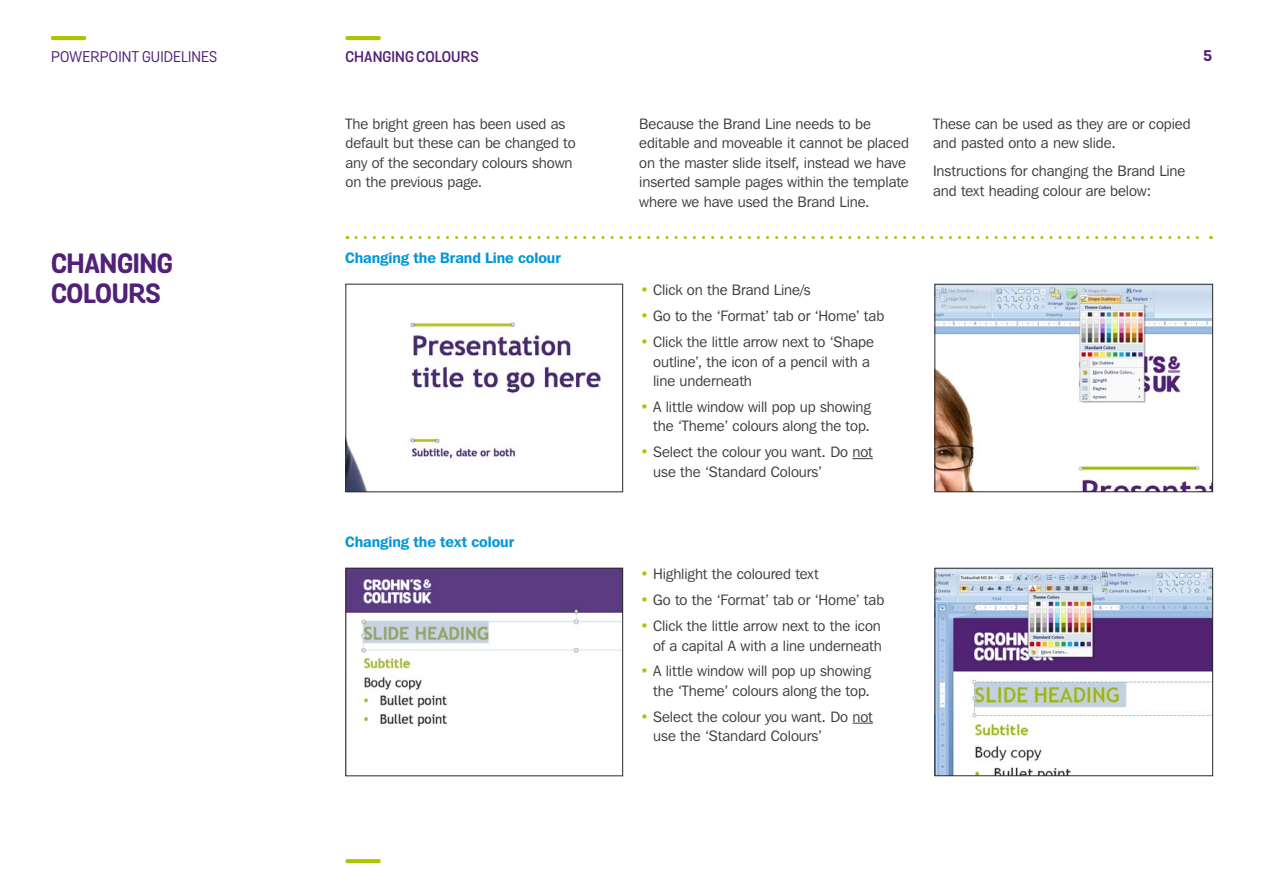
<style>
.page{position:relative;width:1263px;height:893px;background:#fff}
.page>*{position:absolute;margin:0;border:0;box-sizing:border-box;transform-origin:0 0}
.t1{font:700 27px/30px "Grota Sans Alt Rounded";letter-spacing:-.015em;color:#512177}
.t2{font:15px/19.5px "Franklin Gothic IT Cby BT";letter-spacing:-.005em;color:#3c3c3b}
.t3{font:600 15px "Franklin Gothic IT Cby BT";letter-spacing:-.005em;color:#0097d8}
.t4{font:15px "Grota Sans Alt Rounded";letter-spacing:.005em;color:#512177}
.t5{font:600 15px "Grota Sans Alt Rounded";letter-spacing:.005em;color:#512177}
.t6{font:700 15px "Grota Sans Alt Rounded";color:#512177}
.s1{color:#aec402}
</style>
<div class="page">
<svg style="left:356px;top:236px;width:855px;height:3px"></svg>
<hr style="left:51px;top:36px;width:35px;height:4px;background:#aec402">
<svg style="left:345px;top:859px;width:36px;height:4px"></svg>
<img style="left:347px;top:322px;width:254px;height:168px">
<div style="left:345px;top:284px;width:278px;height:208px;border:1px solid #292929"></div>
<img style="left:347px;top:570px;width:274px;height:157px">
<div style="left:345px;top:568px;width:278px;height:208px;border:1px solid #292929"></div>
<svg style="left:852px;top:458px;width:21px;height:1px"></svg>
<svg style="left:852px;top:723px;width:21px;height:1px"></svg>
<img style="left:936px;top:286px;width:275px;height:204px">
<div style="left:934px;top:284px;width:279px;height:208px;border:1px solid #292929"></div>
<img style="left:936px;top:570px;width:275px;height:204px">
<div style="left:934px;top:568px;width:279px;height:208px;border:1px solid #292929"></div>
<hr style="left:345px;top:36px;width:36px;height:4px;background:#aec402">
<p class="t4" style="left:51px;top:48px;width:168px">POWERPOINT GUIDELINES</p>
<p class="t6" style="left:1203px;top:46px;width:10px">5</p>
<p class="t5" style="left:345px;top:47px;width:135px">CHANGING COLOURS</p>
<h1 class="t1" style="left:51px;top:250px;width:124px">CHANGING<br>COLOURS</h1>
<p class="t2" style="left:345px;top:114px;width:232px">The bright green has been used as default but these can be changed to any of the secondary colours shown on the previous page.</p>
<p class="t2" style="left:639px;top:114px;width:271px">Because the Brand Line needs to be editable and moveable it cannot be placed on the master slide itself, instead we have inserted sample pages within the template where we have used the Brand Line.</p>
<p class="t2" style="left:933px;top:114px;width:259px">These can be used as they are or copied and pasted onto a new slide.</p>
<p class="t2" style="left:933px;top:161px;width:254px">Instructions for changing the Brand Line and text heading colour are below:</p>
<p class="t3" style="left:345px;top:249px;width:217px">Changing the Brand Line colour</p>
<p class="t3" style="left:345px;top:533px;width:170px">Changing the text colour</p>
<p class="t2" style="left:640px;top:280px;width:172px"><span class="s1">•</span> Click on the Brand Line/s</p>
<p class="t2" style="left:640px;top:306px;width:246px"><span class="s1">•</span> Go to the ‘Format’ tab or ‘Home’ tab</p>
<p class="t2" style="left:653px;top:332px;width:222px;text-indent:-13px"><span class="s1">•</span> Click the little arrow next to ‘Shape outline’, the icon of a pencil with a line underneath</p>
<p class="t2" style="left:640px;top:397px;width:232px;text-align:right"><span class="s1">•</span> A little window will pop up showing the ‘Theme’ colours along the top.</p>
<p class="t2" style="left:653px;top:442px;width:221px;text-indent:-13px"><span class="s1">•</span> Select the colour you want. Do not use the ‘Standard Colours’</p>
<p class="t2" style="left:640px;top:564px;width:180px"><span class="s1">•</span> Highlight the coloured text</p>
<p class="t2" style="left:640px;top:590px;width:246px"><span class="s1">•</span> Go to the ‘Format’ tab or ‘Home’ tab</p>
<p class="t2" style="left:640px;top:616px;width:243px;text-align:right"><span class="s1">•</span> Click the little arrow next to the icon of a capital A with a line underneath</p>
<p class="t2" style="left:640px;top:661px;width:232px;text-align:right"><span class="s1">•</span> A little window will pop up showing the ‘Theme’ colours along the top.</p>
<p class="t2" style="left:653px;top:707px;width:221px;text-indent:-13px"><span class="s1">•</span> Select the colour you want. Do not use the ‘Standard Colours’</p>
</div>
